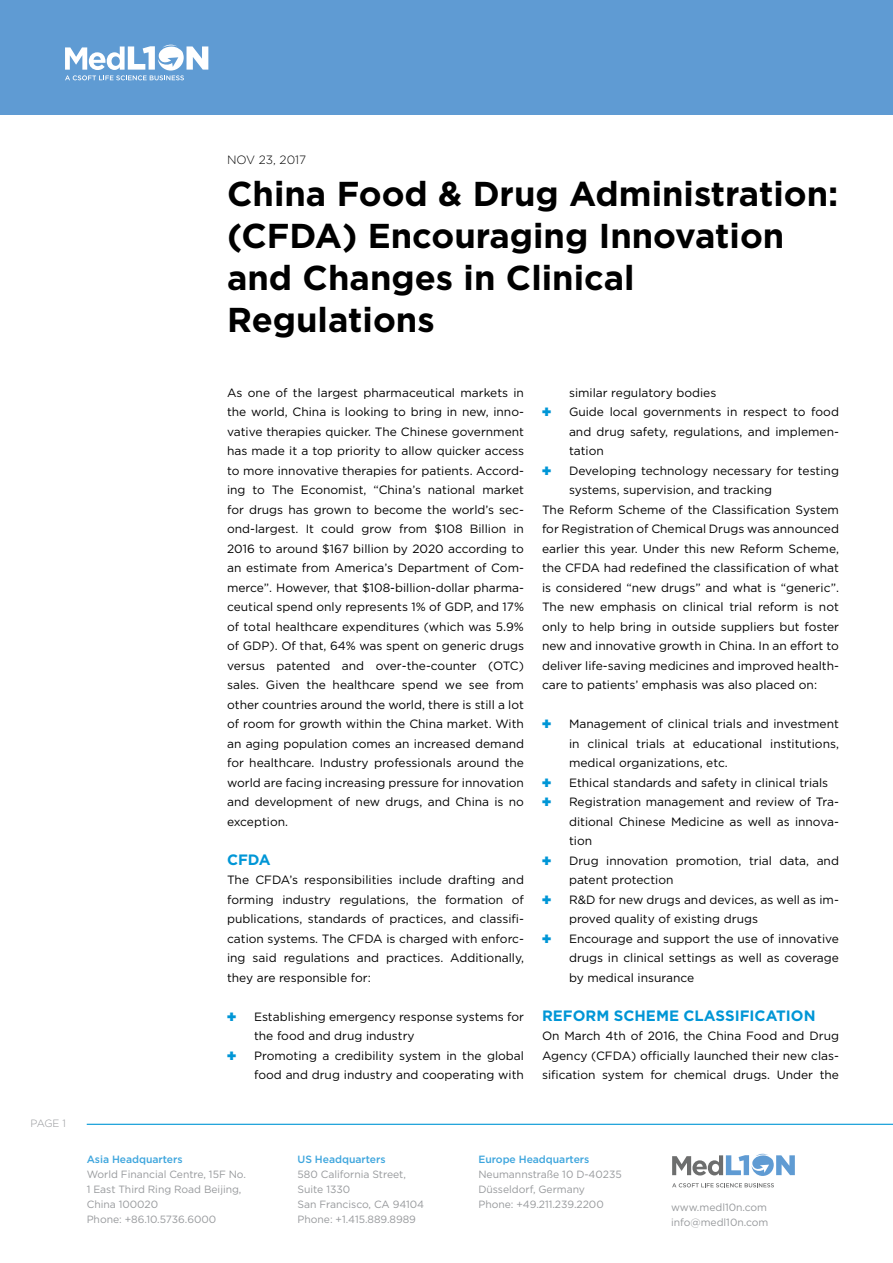
<style>
.page{position:relative;width:893px;height:1263px;background:#fff}
.page>*{position:absolute;margin:0;border:0;box-sizing:border-box;transform-origin:0 0}
.t1{font:700 34.5px/42px "Gotham";color:#000}
.t2{font:700 15px "Gotham";color:#0096d6}
.t3{font:12px/19.5px "Gotham";color:#000;text-align:justify}
.t4{font:300 12px "Gotham";color:#000}
.t5{font:10.5px/15px "Gotham";letter-spacing:-.005em;color:#97999c}
.t6{font:500 10.5px "Gotham";letter-spacing:-.005em;color:#3da5dd}
.t7{font:300 10.5px "Gotham";color:#939598}
</style>
<div class="page">
<div style="left:0;top:0;width:893px;height:115px;background:#5f9bd3"></div>
<svg style="left:65px;top:45px;width:143px;height:35px"></svg>
<hr style="left:87px;top:1124px;width:806px;height:1px;background:#0096d6">
<svg style="left:672px;top:1154px;width:123px;height:22px"></svg>
<svg style="left:672px;top:1183px;width:102px;height:4px"></svg>
<p class="t7" style="left:31px;top:1116px;width:37px">PAGE 1</p>
<p class="t4" style="left:227px;top:152px;width:81px">NOV 23, 2017</p>
<p class="t1" style="left:227px;top:173px;width:613px">China Food &amp; Drug Administration: (CFDA) Encouraging Innovation and Changes in Clinical<br>Regulations</p>
<p class="t3" style="left:227px;top:382px;width:298px">As one of the largest pharmaceutical markets in the world, China is looking to bring in new, inno&shy;vative therapies quicker. The Chinese government has made it a top priority to allow quicker access to more innovative therapies for patients. Accord&shy;ing to The Economist, “China’s national market for drugs has grown to become the world’s sec&shy;ond-largest. It could grow from $108 Billion in 2016 to around $167 billion by 2020 according to an estimate from America’s Department of Com&shy;merce”. However, that $108-billion-dollar pharma&shy;ceutical spend only represents 1% of GDP, and 17% of total healthcare expenditures (which was 5.9% of GDP). Of that, 64% was spent on generic drugs versus patented and over-the-counter (OTC) sales. Given the healthcare spend we see from other countries around the world, there is still a lot of room for growth within the China market. With an aging population comes an increased demand for healthcare. Industry professionals around the world are facing increasing pressure for innovation and development of new drugs, and China is no exception.</p>
<p class="t2" style="left:227px;top:849px;width:45px">CFDA</p>
<p class="t3" style="left:227px;top:870px;width:298px">The CFDA’s responsibilities include drafting and forming industry regulations, the formation of publications, standards of practices, and classifi&shy;cation systems. The CFDA is charged with enforc&shy;ing said regulations and practices. Additionally, they are responsible for:</p>
<p class="t3" style="left:254px;top:1006px;width:271px">Establishing emergency response systems for the food and drug industry</p>
<p class="t3" style="left:254px;top:1045px;width:271px">Promoting a credibility system in the global food and drug industry and cooperating with</p>
<p class="t3" style="left:569px;top:382px;width:149px">similar regulatory bodies</p>
<p class="t3" style="left:569px;top:402px;width:271px">Guide local governments in respect to food and drug safety, regulations, and implemen&shy;tation</p>
<p class="t3" style="left:569px;top:460px;width:271px">Developing technology necessary for testing systems, supervision, and tracking</p>
<p class="t3" style="left:542px;top:499px;width:298px">The Reform Scheme of the Classification System for Registration of Chemical Drugs was announced earlier this year. Under this new Reform Scheme, the CFDA had redefined the classification of what is considered “new drugs” and what is “generic”.<br>The new emphasis on clinical trial reform is not only to help bring in outside suppliers but foster new and innovative growth in China. In an effort to deliver life-saving medicines and improved health&shy;care to patients’ emphasis was also placed on:</p>
<p class="t3" style="left:569px;top:714px;width:271px">Management of clinical trials and investment in clinical trials at educational institutions, medical organizations, etc.</p>
<p class="t3" style="left:569px;top:772px;width:261px">Ethical standards and safety in clinical trials</p>
<p class="t3" style="left:569px;top:792px;width:271px">Registration management and review of Tra&shy;ditional Chinese Medicine as well as innova&shy;tion</p>
<p class="t3" style="left:569px;top:850px;width:271px">Drug innovation promotion, trial data, and patent protection</p>
<p class="t3" style="left:569px;top:889px;width:271px">R&amp;D for new drugs and devices, as well as im&shy;proved quality of existing drugs</p>
<p class="t3" style="left:569px;top:928px;width:271px">Encourage and support the use of innovative drugs in clinical settings as well as coverage by medical insurance</p>
<p class="t2" style="left:542px;top:1005px;width:275px">REFORM SCHEME CLASSIFICATION</p>
<p class="t3" style="left:542px;top:1026px;width:298px">On March 4th of 2016, the China Food and Drug Agency (CFDA) officially launched their new clas&shy;sification system for chemical drugs. Under the</p>
<p class="t6" style="left:87px;top:1153px;width:97px">Asia Headquarters</p>
<p class="t5" style="left:87px;top:1167px;width:161px">World Financial Centre, 15F No.<br>1 East Third Ring Road Beijing,<br>China 100020<br>Phone: +86.10.5736.6000</p>
<p class="t6" style="left:298px;top:1153px;width:89px">US Headquarters</p>
<p class="t5" style="left:298px;top:1167px;width:128px">580 California Street,<br>Suite 1330<br>San Francisco, CA 94104<br>Phone: +1.415.889.8989</p>
<p class="t6" style="left:478px;top:1153px;width:112px">Europe Headquarters</p>
<p class="t5" style="left:478px;top:1167px;width:145px">Neumannstraße 10 D-40235<br>Düsseldorf, Germany<br>Phone: +49.211.239.2200</p>
<p class="t5" style="left:671px;top:1199px;width:99px">www.medl10n.com info@medl10n.com</p>
</div>
